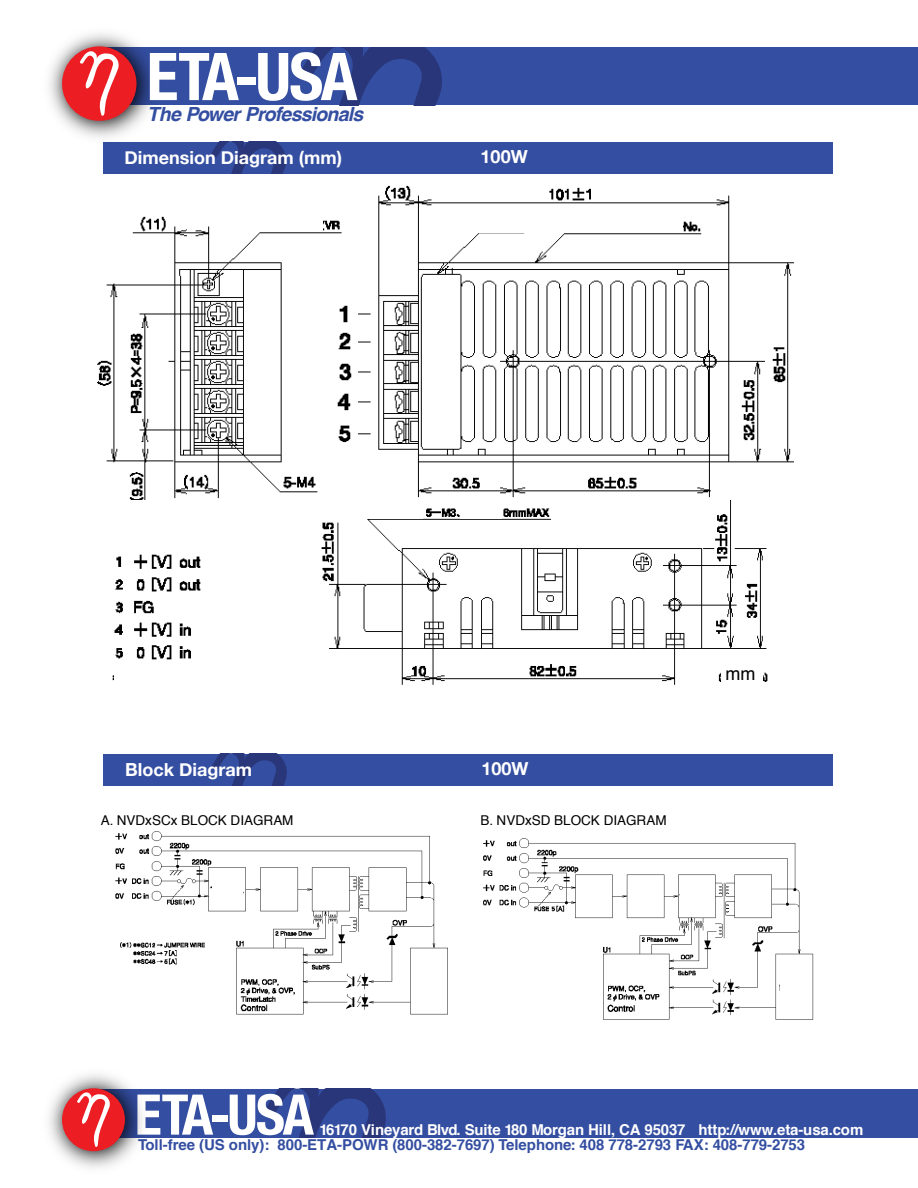
<style>
.page{position:relative;width:918px;height:1188px;background:#fff}
.page>*{position:absolute;margin:0;border:0;box-sizing:border-box;transform-origin:0 0}
.t1{font:700 condensed 66px "Helvetica Neue";letter-spacing:-.035em;color:#fff}
.t2{font:700 condensed 56.1px "Helvetica Neue";letter-spacing:-.035em;color:#fff}
.t3{font:italic 700 19.5px "Helvetica";letter-spacing:-.04em;color:#344ea1}
.t4{font:700 18px "Helvetica Neue";color:#fff}
.t5{font:18px "Helvetica";color:#000}
.t6{font:700 15px "Helvetica";letter-spacing:-.005em;color:#344ea1}
.t7{font:700 15px "Helvetica";letter-spacing:-.01em;color:#fff}
.t8{font:13.5px "Helvetica";color:#000}
</style>
<div class="page">
<div style="left:103px;top:142px;width:730px;height:31px;background:#344ea1"></div>
<div style="left:92px;top:1089px;width:826px;height:49px;background:#344ea1"></div>
<svg style="left:266px;top:1089px;width:120px;height:49px"></svg>
<img style="left:49px;top:1074px;width:92px;height:94px">
<div style="left:62px;top:1088px;width:63px;height:63px;background:#ec1e24;border-radius:50%"></div>
<svg style="left:77px;top:1092px;width:34px;height:55px"></svg>
<div style="left:105px;top:47px;width:813px;height:58px;background:#344ea1"></div>
<img style="left:49px;top:33px;width:144px;height:141px">
<div style="left:62px;top:46px;width:74px;height:75px;background:#ec1e24;border-radius:50%"></div>
<svg style="left:80px;top:51px;width:40px;height:65px"></svg>
<svg style="left:301px;top:47px;width:141px;height:58px"></svg>
<svg style="left:211px;top:142px;width:75px;height:31px"></svg>
<div style="left:103px;top:754px;width:730px;height:31px;background:#344ea1"></div>
<svg style="left:212px;top:754px;width:75px;height:31px"></svg>
<img style="left:97px;top:185px;width:696px;height:316px">
<img style="left:112px;top:501px;width:656px;height:184px">
<img style="left:115px;top:831px;width:333px;height:184px">
<img style="left:483px;top:838px;width:331px;height:182px">
<div style="left:722px;top:671px;width:42px;height:12px;background:#fff"></div>
<div style="left:114px;top:671px;width:222px;height:12px;background:#fff"></div>
<div style="left:103px;top:531px;width:111px;height:22px;background:#fff"></div>
<div style="left:261px;top:213px;width:62px;height:18px;background:#fff"></div>
<div style="left:470px;top:213px;width:62px;height:19px;background:#fff"></div>
<div style="left:460px;top:501px;width:42px;height:18px;background:#fff"></div>
<div style="left:367px;top:501px;width:55px;height:18px;background:#fff"></div>
<div style="left:562px;top:213px;width:121px;height:19px;background:#fff"></div>
<div style="left:247px;top:960px;width:47px;height:16px;background:#fff"></div>
<div style="left:212px;top:876px;width:31px;height:26px;background:#fff"></div>
<div style="left:263px;top:876px;width:31px;height:26px;background:#fff"></div>
<div style="left:314px;top:876px;width:34px;height:26px;background:#fff"></div>
<div style="left:371px;top:876px;width:34px;height:26px;background:#fff"></div>
<div style="left:411px;top:963px;width:34px;height:26px;background:#fff"></div>
<div style="left:577px;top:881px;width:34px;height:27px;background:#fff"></div>
<div style="left:629px;top:881px;width:34px;height:27px;background:#fff"></div>
<div style="left:680px;top:881px;width:34px;height:27px;background:#fff"></div>
<div style="left:736px;top:881px;width:34px;height:27px;background:#fff"></div>
<div style="left:611px;top:962px;width:48px;height:16px;background:#fff"></div>
<div style="left:780px;top:982px;width:31px;height:17px;background:#fff"></div>
<h1 class="t1" style="left:147px;top:22px;width:212px">ETA-USA</h1>
<h3 class="t3" style="left:147px;top:98px;width:218px">The Power Professionals</h3>
<p class="t4" style="left:124px;top:144px;width:219px">Dimension Diagram (mm)</p>
<p class="t4" style="left:481px;top:142px;width:49px">100W</p>
<p class="t4" style="left:125px;top:756px;width:128px">Block Diagram</p>
<p class="t4" style="left:481px;top:754px;width:49px">100W</p>
<p class="t8" style="left:101px;top:810px;width:194px">A. NVDxSCx BLOCK DIAGRAM</p>
<p class="t8" style="left:481px;top:810px;width:188px">B. NVDxSD BLOCK DIAGRAM</p>
<p class="t5" style="left:725px;top:660px;width:31px">mm</p>
<h2 class="t2" style="left:135px;top:1068px;width:181px">ETA-USA</h2>
<p class="t7" style="left:320px;top:1118px;width:545px">16170 Vineyard Blvd. Suite 180 Morgan Hill, CA 95037 http://www.eta-usa.com</p>
<p class="t6" style="left:138px;top:1132px;width:669px">Toll-free (US only): 800-ETA-POWR (800-382-7697) Telephone: 408 778-2793 FAX: 408-779-2753</p>
</div>
